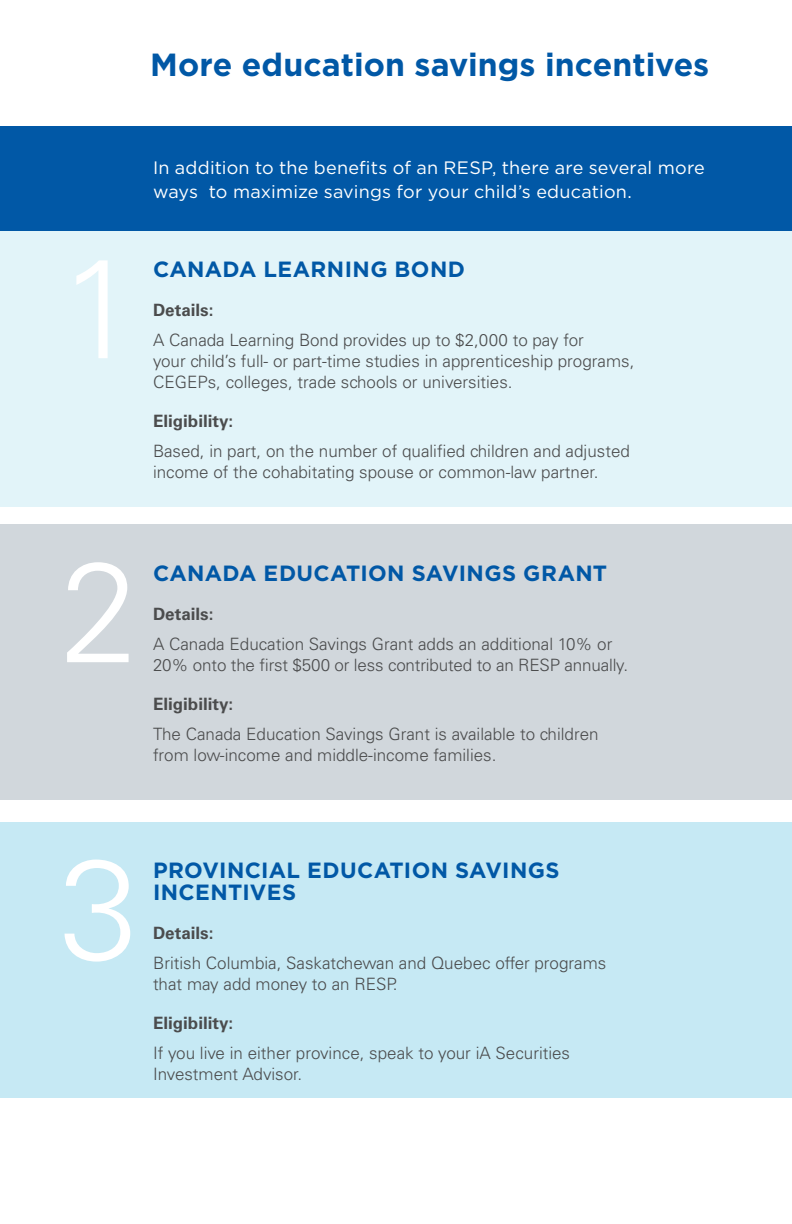
<style>
.page{position:relative;width:792px;height:1224px;background:#fff}
.page>*{position:absolute;margin:0;border:0;box-sizing:border-box;transform-origin:0 0}
.t1{font:300 141.4px "Univers";color:#fff}
.t2{font:700 32px "Gotham";color:#0158a6}
.t3{font:700 22px/22px "Gotham";letter-spacing:.015em;color:#0158a6}
.t4{font:18px/24px "Gotham";letter-spacing:.01em;color:#fff}
.t5{font:300 17px/21px "Univers";color:#4b4c4d}
.t6{font:700 17px "Univers";color:#4b4c4d}
</style>
<div class="page">
<div style="left:0;top:126px;width:792px;height:105px;background:#0158a6"></div>
<div style="left:0;top:231px;width:792px;height:276px;background:#e2f4f9"></div>
<div style="left:0;top:525px;width:792px;height:275px;background:#d1d7dc"></div>
<div style="left:0;top:822px;width:792px;height:276px;background:#c6e9f4"></div>
<h1 class="t1" style="left:60px;top:223px;width:80px">1</h1>
<h2 class="t2" style="left:150px;top:43px;width:561px">More education savings incentives</h2>
<p class="t4" style="left:153px;top:155px;width:553px">In addition to the benefits of an RESP, there are several more ways to maximize savings for your child’s education.</p>
<p class="t3" style="left:153px;top:258px;width:314px">CANADA LEARNING BOND</p>
<p class="t6" style="left:153px;top:300px;width:62px">Details:</p>
<p class="t5" style="left:153px;top:330px;width:483px">A Canada Learning Bond provides up to $2,000 to pay for<br>your child’s full- or part-time studies in apprenticeship programs,<br>CEGEPs, colleges, trade schools or universities.</p>
<p class="t6" style="left:153px;top:411px;width:82px">Eligibility:</p>
<p class="t5" style="left:153px;top:441px;width:478px">Based, in part, on the number of qualified children and adjusted income of the cohabitating spouse or common-law partner.</p>
<h1 class="t1" style="left:60px;top:527px;width:80px">2</h1>
<p class="t3" style="left:153px;top:562px;width:456px">CANADA EDUCATION SAVINGS GRANT</p>
<p class="t6" style="left:153px;top:604px;width:62px">Details:</p>
<p class="t5" style="left:153px;top:634px;width:477px">A Canada Education Savings Grant adds an additional 10% or<br>20% onto the first $500 or less contributed to an RESP annually.</p>
<p class="t6" style="left:153px;top:694px;width:82px">Eligibility:</p>
<p class="t5" style="left:153px;top:724px;width:447px">The Canada Education Savings Grant is available to children from low-income and middle-income families.</p>
<h1 class="t1" style="left:60px;top:824px;width:80px">3</h1>
<p class="t3" style="left:153px;top:860px;width:408px">PROVINCIAL EDUCATION SAVINGS<br>INCENTIVES</p>
<p class="t6" style="left:153px;top:924px;width:62px">Details:</p>
<p class="t5" style="left:153px;top:953px;width:455px">British Columbia, Saskatchewan and Quebec offer programs that may add money to an RESP.</p>
<p class="t6" style="left:153px;top:1014px;width:82px">Eligibility:</p>
<p class="t5" style="left:153px;top:1043px;width:419px">If you live in either province, speak to your iA Securities<br>Investment Advisor.</p>
</div>
